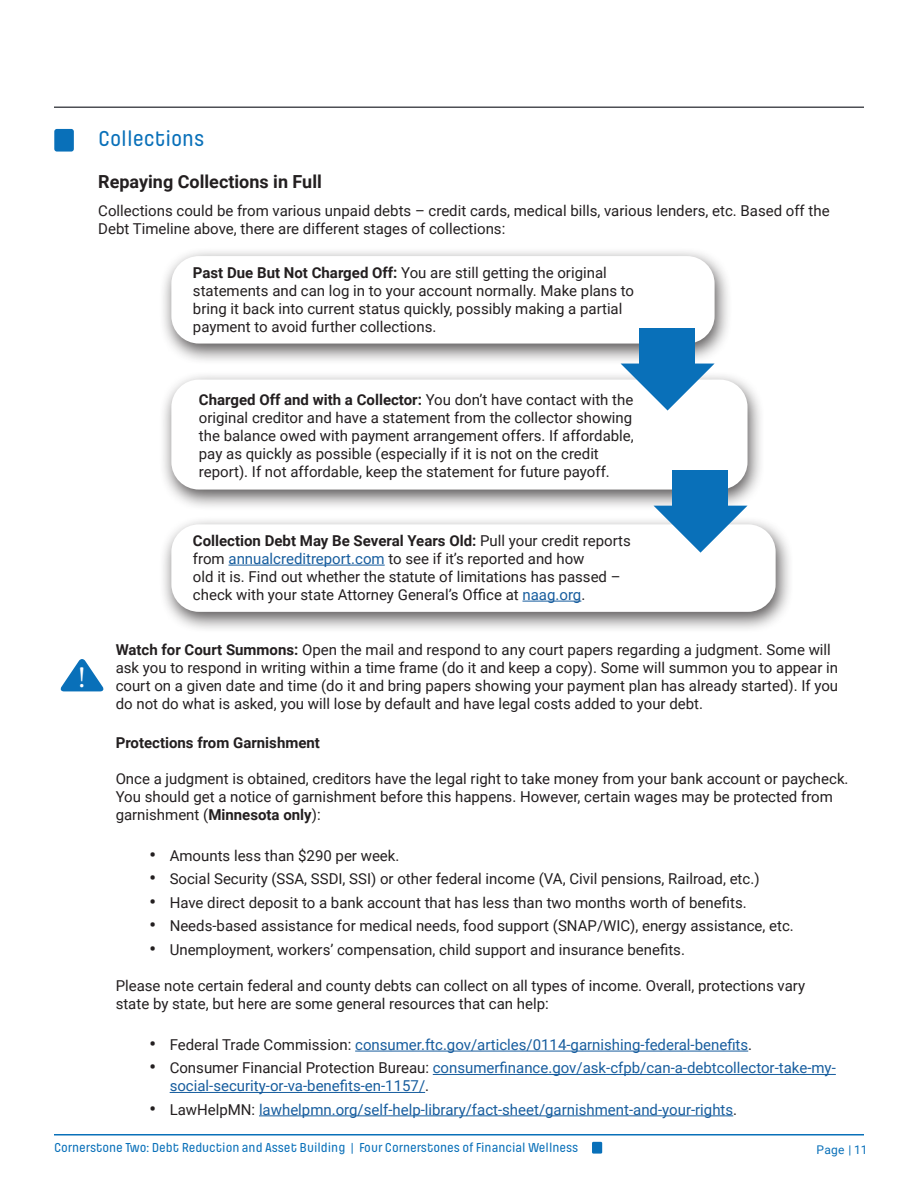
<style>
.page{position:relative;width:918px;height:1188px;background:#fff}
.page>*{position:absolute;margin:0;border:0;box-sizing:border-box;transform-origin:0 0}
.t1{font:29.7px "Minion Pro";color:#fff}
.t2{font:500 22.5px "Pilcrow Soft";color:#0970b9}
.t3{font:700 18px "Roboto";color:#231f20}
.t4{font:15px/18px "Roboto";color:#231f20}
.t5{font:15px/18px "Roboto";color:#175d9e}
.t6{font:700 15px "Roboto";color:#231f20}
.t7{font:500 13.5px "Pilcrow Soft";letter-spacing:-.005em;color:#0970b9}
.t8{font:12px "Roboto";letter-spacing:.025em;color:#0970b9}
.s1{font-weight:700}
.s2{font-weight:400}
.s3{color:#175d9e}
.s4{font-weight:700;font-size:18px}
.s5{font-weight:700;font-size:18px;color:#231f20}
.s6{color:#231f20}
</style>
<div class="page">
<hr style="left:54px;top:1134px;width:810px;height:2px;background:#0970b9">
<div style="left:592px;top:1142px;width:10px;height:12px;background:#0970b9"></div>
<hr style="left:54px;top:106px;width:810px;height:2px;background:#4d4f54">
<div style="left:54px;top:129px;width:20px;height:23px;background:#0970b9;border-radius:3px"></div>
<div style="left:159px;top:247px;width:574px;height:118px;background:#231f20;opacity:.75"></div>
<div style="left:171px;top:256px;width:544px;height:88px;background:#fff;border-radius:28px"></div>
<div style="left:159px;top:371px;width:607px;height:140px;background:#231f20;opacity:.75"></div>
<div style="left:171px;top:380px;width:577px;height:110px;background:#fff;border-radius:28px"></div>
<div style="left:159px;top:515px;width:635px;height:119px;background:#231f20;opacity:.75"></div>
<div style="left:171px;top:524px;width:605px;height:88px;background:#fff;border-radius:28px"></div>
<hr style="left:229px;top:565px;width:156px;height:1px;background:#175d9e">
<hr style="left:523px;top:601px;width:58px;height:1px;background:#175d9e">
<svg style="left:621px;top:364px;width:94px;height:47px"></svg>
<div style="left:640px;top:328px;width:55px;height:38px;background:#0970b9"></div>
<svg style="left:654px;top:506px;width:94px;height:47px"></svg>
<div style="left:673px;top:470px;width:55px;height:39px;background:#0970b9"></div>
<svg style="left:60px;top:659px;width:44px;height:32px"></svg>
<hr style="left:355px;top:1051px;width:393px;height:1px;background:#175d9e">
<hr style="left:433px;top:1074px;width:403px;height:1px;background:#175d9e">
<hr style="left:170px;top:1092px;width:255px;height:1px;background:#175d9e">
<hr style="left:259px;top:1116px;width:474px;height:1px;background:#175d9e">
<p class="t2" style="left:98px;top:127px;width:108px">Collections</p>
<p class="t3" style="left:98px;top:169px;width:225px">Repaying Collections in Full</p>
<p class="t4" style="left:98px;top:202px;width:733px">Collections could be from various unpaid debts – credit cards, medical bills, various lenders, etc. Based off the<br>Debt Timeline above, there are different stages of collections:</p>
<p class="t4" style="left:193px;top:263px;width:415px"><span class="s1">Past Due But Not Charged Off:</span> You are still getting the original</p>
<p class="t4" style="left:193px;top:281px;width:443px">statements and can log in to your account normally. Make plans to</p>
<p class="t4" style="left:193px;top:299px;width:431px">bring it back into current status quickly, possibly making a partial</p>
<p class="t4" style="left:193px;top:317px;width:245px">payment to avoid further collections.</p>
<p class="t6" style="left:199px;top:389px;width:436px">Charged Off and with a Collector: <span class="s2">You don’t have contact with the</span></p>
<p class="t4" style="left:199px;top:408px;width:435px">original creditor and have a statement from the collector showing</p>
<p class="t4" style="left:199px;top:426px;width:436px">the balance owed with payment arrangement offers. If affordable,</p>
<p class="t4" style="left:199px;top:444px;width:401px">pay as quickly as possible (especially if it is not on the credit</p>
<p class="t4" style="left:199px;top:462px;width:412px">report). If not affordable, keep the statement for future payoff.</p>
<p class="t1" style="left:78px;top:657px;width:10px">!</p>
<p class="t6" style="left:193px;top:530px;width:439px">Collection Debt May Be Several Years Old: <span class="s2">Pull your credit reports</span></p>
<p class="t4" style="left:193px;top:549px;width:393px">from <span class="s3">annualcreditreport.com</span> to see if it’s reported and how</p>
<p class="t4" style="left:193px;top:567px;width:429px">old it is. Find out whether the statute of limitations has passed –</p>
<p class="t4" style="left:193px;top:585px;width:394px">check with your state Attorney General’s Office at <span class="s3">naag.org</span>.</p>
<p class="t4" style="left:116px;top:640px;width:724px"><span class="s1">Watch for Court Summons:</span> Open the mail and respond to any court papers regarding a judgment. Some will ask you to respond in writing within a time frame (do it and keep a copy). Some will summon you to appear in court on a given date and time (do it and bring papers showing your payment plan has already started). If you do not do what is asked, you will lose by default and have legal costs added to your debt.</p>
<p class="t6" style="left:116px;top:732px;width:206px">Protections from Garnishment</p>
<p class="t4" style="left:116px;top:769px;width:734px">Once a judgment is obtained, creditors have the legal right to take money from your bank account or paycheck.<br>You should get a notice of garnishment before this happens. However, certain wages may be protected from garnishment (<span class="s1">Minnesota only</span>):</p>
<p class="t4" style="left:149px;top:846px;width:252px"><span class="s4">•</span> Amounts less than $290 per week.</p>
<p class="t4" style="left:149px;top:869px;width:612px"><span class="s4">•</span> Social Security (SSA, SSDI, SSI) or other federal income (VA, Civil pensions, Railroad, etc.)</p>
<p class="t4" style="left:149px;top:893px;width:599px"><span class="s4">•</span> Have direct deposit to a bank account that has less than two months worth of benefits.</p>
<p class="t4" style="left:149px;top:916px;width:646px"><span class="s4">•</span> Needs-based assistance for medical needs, food support (SNAP/WIC), energy assistance, etc.</p>
<p class="t4" style="left:149px;top:940px;width:537px"><span class="s4">•</span> Unemployment, workers’ compensation, child support and insurance benefits.</p>
<p class="t4" style="left:116px;top:976px;width:691px">Please note certain federal and county debts can collect on all types of income. Overall, protections vary</p>
<p class="t4" style="left:116px;top:994px;width:435px">state by state, but here are some general resources that can help:</p>
<p class="t5" style="left:149px;top:1035px;width:604px"><span class="s5">•</span> <span class="s6">Federal Trade Commission:</span> consumer.ftc.gov/articles/0114-garnishing-federal-benefits<span class="s6">.</span></p>
<p class="t5" style="left:170px;top:1058px;width:668px;text-indent:-20px"><span class="s5">•</span> <span class="s6">Consumer Financial Protection Bureau:</span> consumerfinance.gov/ask-cfpb/can-a-debtcollector-take-my&shy;social-security-or-va-benefits-en-1157/<span class="s6">.</span></p>
<p class="t5" style="left:149px;top:1100px;width:589px"><span class="s5">•</span> <span class="s6">LawHelpMN:</span> lawhelpmn.org/self-help-library/fact-sheet/garnishment-and-your-rights<span class="s6">.</span></p>
<p class="t7" style="left:54px;top:1141px;width:526px">Cornerstone Two: Debt Reduction and Asset Building | Four Cornerstones of Financial Wellness</p>
<p class="t8" style="left:816px;top:1141px;width:53px">Page | 11</p>
</div>
